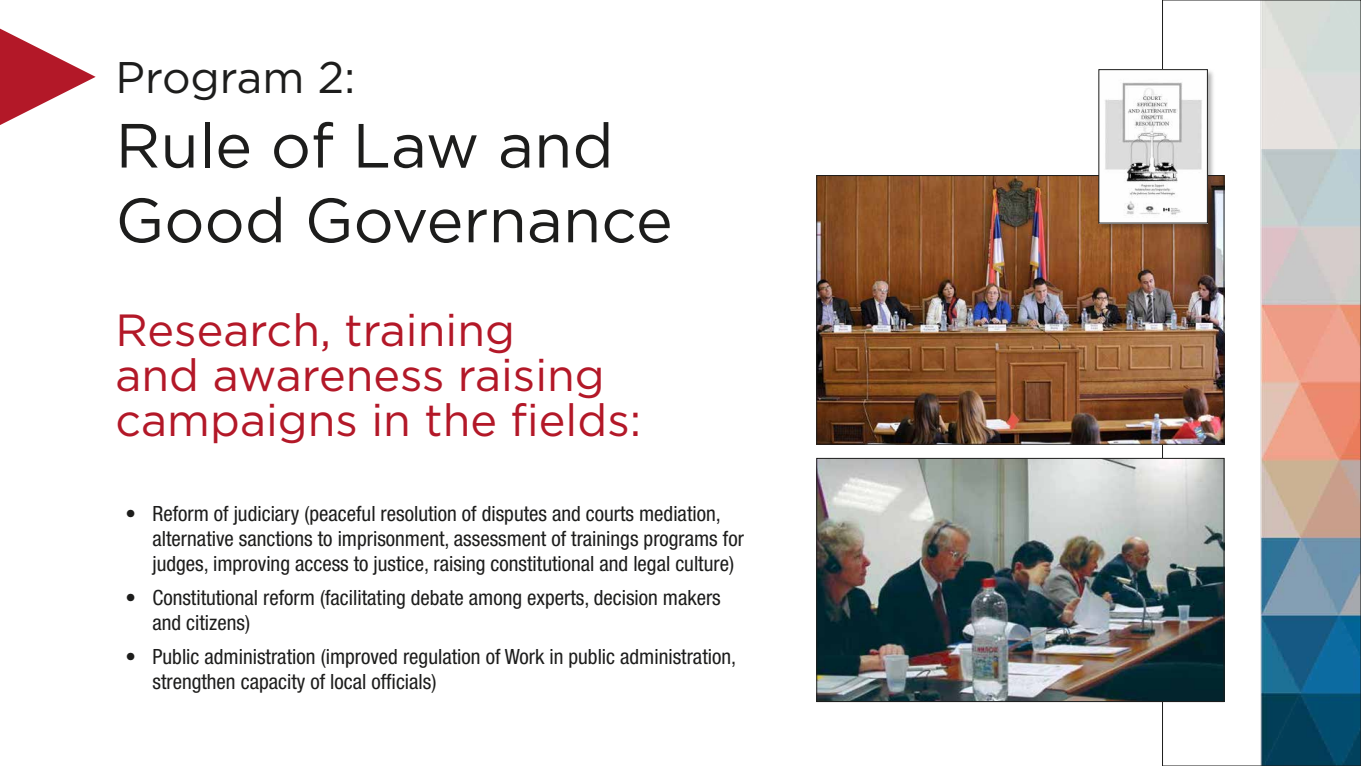
<style>
.page{position:relative;width:1361px;height:766px;background:#fff}
.page>*{position:absolute;margin:0;border:0;box-sizing:border-box;transform-origin:0 0}
.t1{font:62.25px/74.7px "Gotham";color:#1d1d1c}
.t2{font:45px/45px "Gotham";color:#b31828}
.t3{font:44.25px "Gotham";color:#1d1d1c}
.t4{font:condensed 21px/25.2px "Helvetica Neue LT Pro";color:#1d1d1c}
</style>
<div class="page">
<img style="left:1204px;top:2px;width:155px;height:761px">
<img style="left:818px;top:177px;width:404px;height:265px">
<div style="left:816px;top:175px;width:408px;height:269px;border:1px solid #1d1d1c"></div>
<div style="left:1097px;top:68px;width:118px;height:163px;background:#1d1d1c;opacity:.35"></div>
<img style="left:1100px;top:71px;width:105px;height:150px">
<div style="left:1098px;top:69px;width:109px;height:154px;border:1px solid #1d1d1c"></div>
<img style="left:818px;top:460px;width:404px;height:239px">
<div style="left:816px;top:458px;width:408px;height:243px;border:1px solid #1d1d1c"></div>
<svg style="left:0;top:29px;width:96px;height:96px"></svg>
<h3 class="t3" style="left:116px;top:49px;width:241px">Program 2:</h3>
<h1 class="t1" style="left:116px;top:107px;width:559px">Rule of Law and<br>Good Governance</h1>
<h2 class="t2" style="left:116px;top:306px;width:527px">Research, training<br>and awareness raising campaigns in the fields:</h2>
<p class="t4" style="left:152px;top:500px;width:593px;text-indent:-27px">• Reform of judiciary (peaceful resolution of disputes and courts mediation, alternative sanctions to imprisonment, assessment of trainings programs for judges, improving access to justice, raising constitutional and legal culture)</p>
<p class="t4" style="left:152px;top:584px;width:570px;text-indent:-27px">• Constitutional reform (facilitating debate among experts, decision makers and citizens)</p>
<p class="t4" style="left:152px;top:643px;width:585px;text-indent:-27px">• Public administration (improved regulation of Work in public administration, strengthen capacity of local officials)</p>
</div>
